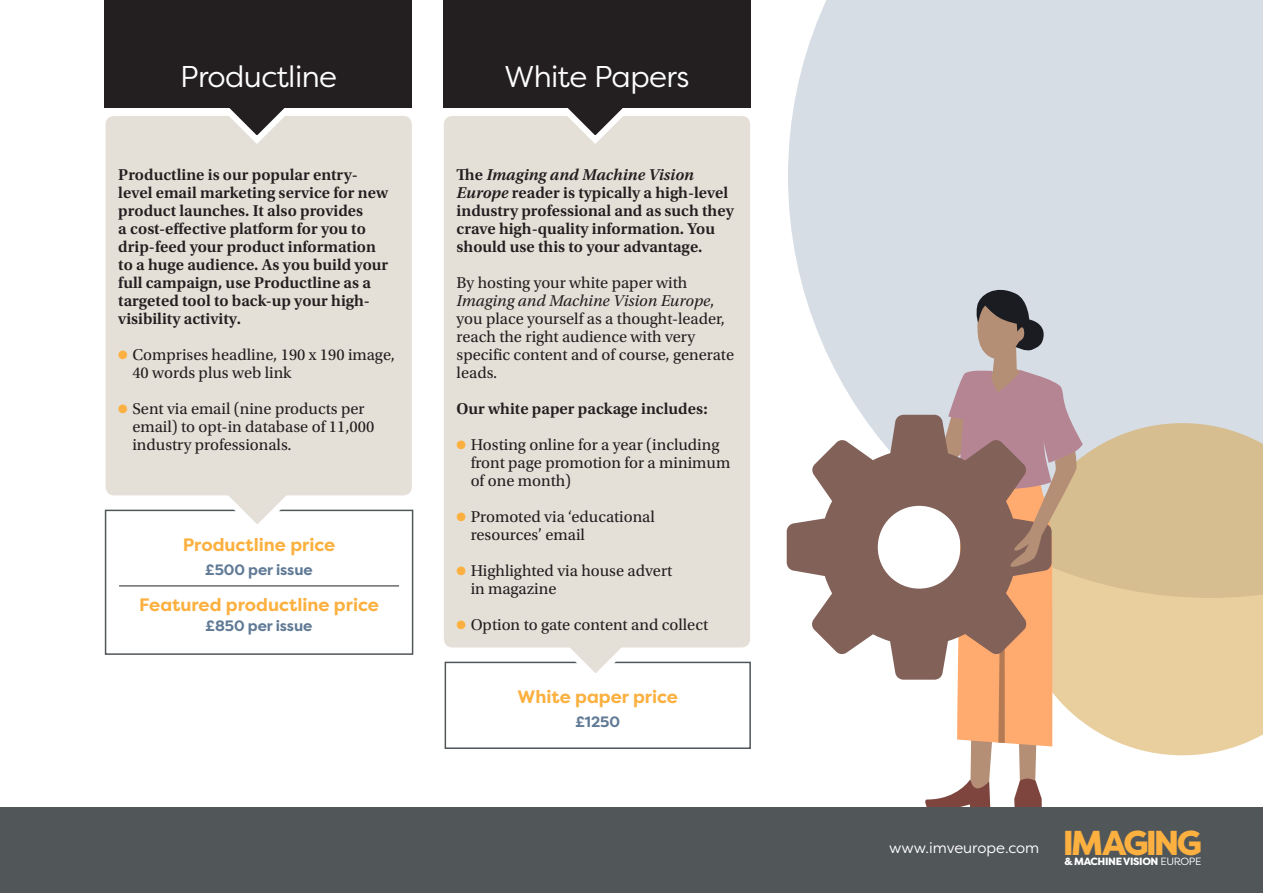
<style>
.page{position:relative;width:1263px;height:893px;background:#fff}
.page>*{position:absolute;margin:0;border:0;box-sizing:border-box;transform-origin:0 0}
.t1{font:800 34.5px "Filson Pro";letter-spacing:-.08em;color:#fbb03f}
.body{font:30px "Filson Pro";letter-spacing:-.02em;color:#fff}
.Body_no_indent{font:700 18px "Filson Pro";color:#fbb03f}
.body-2{font:16.5px/18px "Utopia Std";color:#231f20}
.body-3{font:600 16.5px/18px "Utopia Std";color:#231f20}
.ed_cal{font:700 15px "Filson Pro";letter-spacing:-.005em;color:#5f7995}
.t2{font:15px "Filson Pro";color:#fff}
.t3{font:800 10.5px "Filson Pro";letter-spacing:-.035em;color:#fff}
.s1{color:#fbb03f}
.s2{font-style:italic}
.s3{font-weight:400}
</style>
<div class="page">
<div style="left:788px;top:0;width:475px;height:423px;background:#d7dde4"></div>
<hr style="left:119px;top:586px;width:280px;height:1px;background:#231f20">
<div style="left:105px;top:510px;width:308px;height:145px;border:2px solid #515659"></div>
<div style="left:445px;top:662px;width:306px;height:87px;border:2px solid #515659"></div>
<svg style="left:183px;top:495px;width:151px;height:29px"></svg>
<svg style="left:522px;top:647px;width:150px;height:26px"></svg>
<div style="left:106px;top:116px;width:306px;height:379px;background:#e5e0d7;border-radius:9px"></div>
<div style="left:444px;top:116px;width:306px;height:531px;background:#e5e0d7;border-radius:9px"></div>
<svg style="left:229px;top:108px;width:56px;height:36px"></svg>
<svg style="left:567px;top:108px;width:56px;height:36px"></svg>
<div style="left:105px;top:0;width:307px;height:108px;background:#231f20"></div>
<div style="left:443px;top:0;width:307px;height:108px;background:#231f20"></div>
<svg style="left:1083px;top:423px;width:180px;height:332px;background:#e0c89c"></svg>
<svg style="left:787px;top:415px;width:72px;height:240px;fill:#826159"></svg>
<svg style="left:859px;top:284px;width:224px;height:524px"></svg>
<div style="left:0;top:808px;width:1263px;height:85px;background:#515659"></div>
<p class="body" style="left:180px;top:57px;width:158px">Productline</p>
<p class="body" style="left:505px;top:57px;width:186px">White Papers</p>
<p class="body-3" style="left:118px;top:166px;width:271px">Productline is our popular entry&shy;level email marketing service for new product launches. It also provides<br>a cost-effective platform for you to drip-feed your product information to a huge audience. As you build your full campaign, use Productline as a targeted tool to back-up your high&shy;visibility activity.</p>
<p class="body-2" style="left:132px;top:346px;width:264px;text-indent:-14px"><span class="s1">●</span> Comprises headline, 190 x 190 image,<br>40 words plus web link</p>
<p class="body-2" style="left:132px;top:400px;width:243px;text-indent:-14px"><span class="s1">●</span> Sent via email (nine products per email) to opt-in database of 11,000 industry professionals.</p>
<p class="Body_no_indent" style="left:183px;top:533px;width:154px">Productline price</p>
<p class="ed_cal" style="left:205px;top:560px;width:109px">£500 per issue</p>
<p class="Body_no_indent" style="left:139px;top:594px;width:241px">Featured productline price</p>
<p class="ed_cal" style="left:206px;top:616px;width:108px">£850 per issue</p>
<p class="body-3" style="left:457px;top:166px;width:279px">The <span class="s2">Imaging and Machine Vision Europe</span> reader is typically a high-level industry professional and as such they crave high-quality information. You should use this to your advantage.</p>
<p class="body-2" style="left:457px;top:274px;width:279px">By hosting your white paper with<br><span class="s2">Imaging and Machine Vision Europe</span>, you place yourself as a thought-leader, reach the right audience with very specific content and of course, generate leads.</p>
<p class="body-3" style="left:457px;top:400px;width:253px">Our white paper package includes:</p>
<p class="body-2" style="left:471px;top:436px;width:261px;text-indent:-14px"><span class="s1">●</span> Hosting online for a year (including front page promotion for a minimum of one month)</p>
<p class="body-2" style="left:471px;top:508px;width:186px;text-indent:-14px"><span class="s1">●</span> Promoted via ‘educational resources’ email</p>
<p class="body-2" style="left:471px;top:562px;width:203px;text-indent:-14px"><span class="s1">●</span> Highlighted via house advert in magazine</p>
<p class="body-2" style="left:457px;top:616px;width:253px"><span class="s1">●</span> Option to gate content and collect</p>
<p class="Body_no_indent" style="left:517px;top:685px;width:162px">White paper price</p>
<p class="ed_cal" style="left:575px;top:712px;width:46px">£1250</p>
<p class="t2" style="left:889px;top:838px;width:152px">www.imveurope.com</p>
<p class="t1" style="left:1063px;top:821px;width:141px">IMAGING</p>
<p class="t3" style="left:1064px;top:855px;width:138px">&amp; MACHINE VISION <span class="s3">EUROPE</span></p>
</div>
